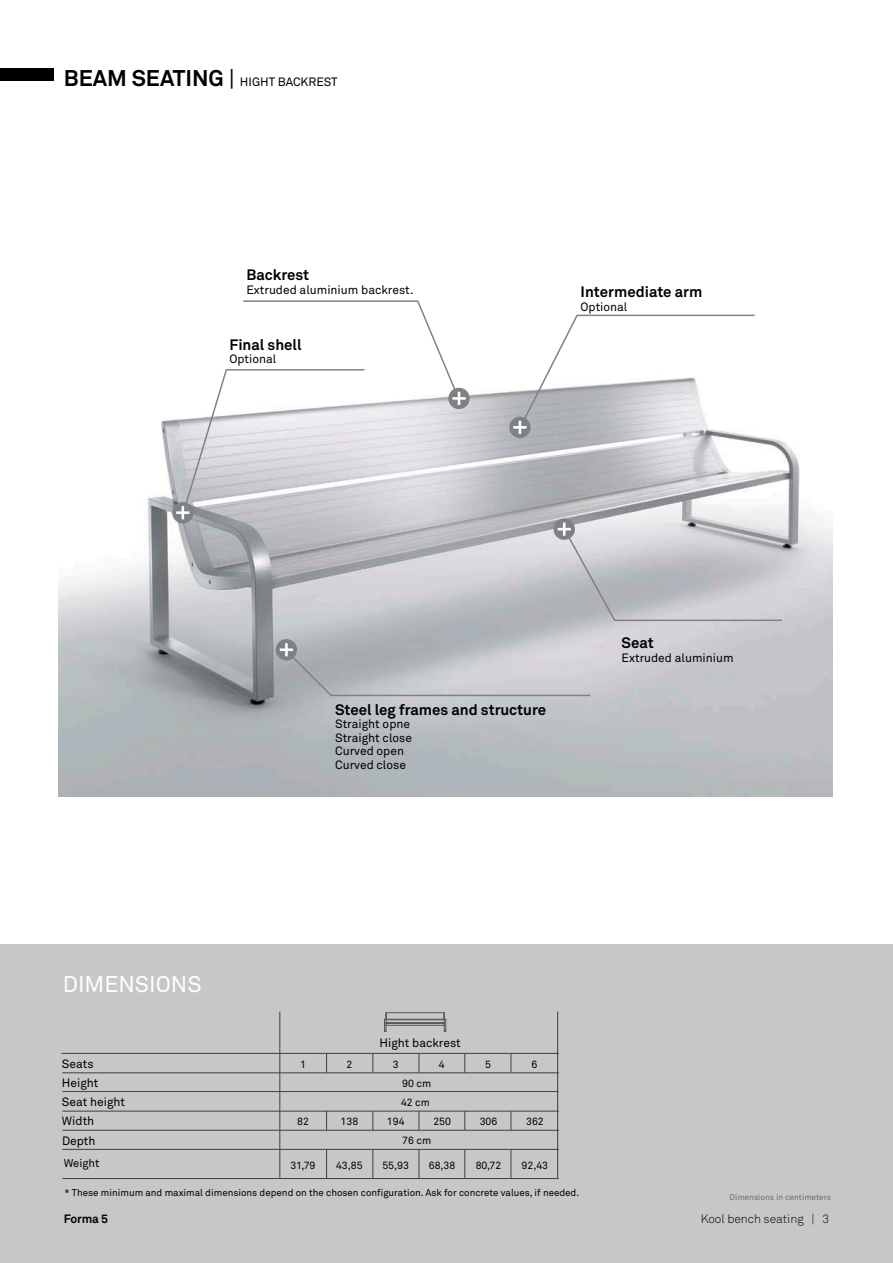
<style>
.page{position:relative;width:893px;height:1263px;background:#fff}
.page>*{position:absolute;margin:0;border:0;box-sizing:border-box;transform-origin:0 0}
.t1{font:22.5px "Akkurat";color:#fff}
.t2{font:700 15px "Akkurat";color:#000}
.t3{font:12px/13.5px "Akkurat";color:#000}
.t4{font:300 12px "Akkurat";color:#000}
.t5{font:700 12px "Akkurat";letter-spacing:-.02em;color:#000}
.t6{font:11.25px "Akkurat";color:#000}
.t7{font:10.5px/19.2px "Akkurat";color:#000}
.t8{font:9.75px "Akkurat";color:#000}
.t9{font:8.25px "Akkurat";color:#6d6d71}
.s1{font-weight:700;font-size:22.5px}
.s2{font-size:22.5px}
</style>
<div class="page">
<img style="left:59px;top:387px;width:773px;height:409px">
<div style="left:0;top:944px;width:893px;height:319px;background:#c6c7c9"></div>
<div style="left:0;top:68px;width:53px;height:13px;background:#000"></div>
<div style="left:554px;top:518px;width:21px;height:22px;background:#7f8284;border-radius:50%"></div>
<svg style="left:558px;top:522px;width:225px;height:100px"></svg>
<div style="left:276px;top:639px;width:21px;height:21px;background:#7f8284;border-radius:50%"></div>
<svg style="left:280px;top:643px;width:312px;height:54px"></svg>
<div style="left:448px;top:388px;width:22px;height:21px;background:#7f8284;border-radius:50%"></div>
<hr style="left:452px;top:397px;width:14px;height:3px;background:#fff">
<div style="left:172px;top:502px;width:22px;height:21px;background:#7f8284;border-radius:50%"></div>
<svg style="left:176px;top:300px;width:284px;height:219px"></svg>
<div style="left:509px;top:417px;width:22px;height:21px;background:#7f8284;border-radius:50%"></div>
<hr style="left:513px;top:426px;width:14px;height:3px;background:#fff">
<svg style="left:519px;top:314px;width:237px;height:120px"></svg>
<hr style="left:62px;top:1091px;width:497px;height:1px;background:#404041">
<hr style="left:62px;top:1072px;width:497px;height:1px;background:#404041">
<hr style="left:61px;top:1053px;width:498px;height:1px;background:#404041">
<hr style="left:62px;top:1111px;width:497px;height:1px;background:#404041">
<hr style="left:62px;top:1130px;width:497px;height:1px;background:#404041">
<hr style="left:62px;top:1149px;width:497px;height:1px;background:#404041">
<hr style="left:62px;top:1178px;width:497px;height:1px;background:#404041">
<hr style="left:557px;top:1011px;width:1px;height:167px;background:#404041">
<hr style="left:280px;top:1011px;width:1px;height:167px;background:#404041">
<svg style="left:419px;top:1054px;width:1px;height:19px"></svg>
<svg style="left:511px;top:1054px;width:1px;height:19px"></svg>
<svg style="left:373px;top:1054px;width:1px;height:19px"></svg>
<svg style="left:465px;top:1054px;width:1px;height:19px"></svg>
<svg style="left:326px;top:1054px;width:1px;height:19px"></svg>
<svg style="left:419px;top:1111px;width:1px;height:19px"></svg>
<svg style="left:419px;top:1150px;width:1px;height:28px"></svg>
<svg style="left:511px;top:1111px;width:1px;height:19px"></svg>
<svg style="left:511px;top:1149px;width:1px;height:29px"></svg>
<svg style="left:373px;top:1111px;width:1px;height:19px"></svg>
<svg style="left:373px;top:1149px;width:1px;height:29px"></svg>
<svg style="left:465px;top:1111px;width:1px;height:19px"></svg>
<svg style="left:465px;top:1149px;width:1px;height:29px"></svg>
<svg style="left:326px;top:1112px;width:1px;height:18px"></svg>
<svg style="left:326px;top:1150px;width:1px;height:28px"></svg>
<svg style="left:444px;top:1013px;width:2px;height:19px"></svg>
<svg style="left:384px;top:1013px;width:3px;height:19px"></svg>
<hr style="left:386px;top:1025px;width:58px;height:1px;background:#57595b">
<hr style="left:386px;top:1022px;width:58px;height:1px;background:#57595b">
<hr style="left:386px;top:1023px;width:58px;height:1px;background:#57595b">
<hr style="left:386px;top:1019px;width:58px;height:1px;background:#57595b">
<hr style="left:386px;top:1012px;width:58px;height:1px;background:#57595b">
<p class="t3" style="left:64px;top:74px;width:275px"><span class="s1">BEAM SEATING</span> <span class="s2">|</span> HIGHT BACKREST</p>
<p class="t2" style="left:246px;top:265px;width:64px">Backrest</p>
<p class="t3" style="left:246px;top:282px;width:169px">Extruded aluminium backrest.</p>
<p class="t2" style="left:230px;top:335px;width:74px">Final shell</p>
<p class="t3" style="left:230px;top:352px;width:48px">Optional</p>
<p class="t2" style="left:580px;top:282px;width:123px">Intermediate arm</p>
<p class="t3" style="left:580px;top:299px;width:48px">Optional</p>
<p class="t2" style="left:622px;top:634px;width:34px">Seat</p>
<p class="t3" style="left:622px;top:651px;width:114px">Extruded aluminium</p>
<p class="t2" style="left:335px;top:700px;width:213px">Steel leg frames and structure</p>
<p class="t3" style="left:335px;top:717px;width:78px">Straight opne<br>Straight close<br>Curved open<br>Curved close</p>
<h1 class="t1" style="left:63px;top:970px;width:140px">DIMENSIONS</h1>
<p class="t3" style="left:379px;top:1036px;width:83px">Hight backrest</p>
<p class="t3" style="left:62px;top:1057px;width:33px">Seats</p>
<p class="t3" style="left:62px;top:1095px;width:65px">Seat height</p>
<p class="t3" style="left:62px;top:1133px;width:35px">Depth</p>
<p class="t3" style="left:62px;top:1076px;width:38px">Height</p>
<p class="t3" style="left:62px;top:1114px;width:34px">Width</p>
<p class="t6" style="left:64px;top:1156px;width:37px">Weight</p>
<p class="t7" style="left:300px;top:1054px;width:7px">1</p>
<p class="t7" style="left:346px;top:1054px;width:7px">2</p>
<p class="t7" style="left:393px;top:1054px;width:7px">3</p>
<p class="t7" style="left:439px;top:1054px;width:7px">4</p>
<p class="t7" style="left:485px;top:1054px;width:7px">5</p>
<p class="t7" style="left:531px;top:1054px;width:7px">6</p>
<p class="t7" style="left:401px;top:1073px;width:32px">90 cm<br>42 cm</p>
<p class="t7" style="left:402px;top:1130px;width:30px">76 cm</p>
<p class="t7" style="left:297px;top:1112px;width:13px">82</p>
<p class="t7" style="left:341px;top:1112px;width:19px">138</p>
<p class="t7" style="left:387px;top:1112px;width:19px">194</p>
<p class="t7" style="left:433px;top:1112px;width:19px">250</p>
<p class="t7" style="left:480px;top:1112px;width:19px">306</p>
<p class="t7" style="left:526px;top:1112px;width:19px">362</p>
<p class="t7" style="left:290px;top:1155px;width:27px">31,79</p>
<p class="t7" style="left:336px;top:1155px;width:28px">43,85</p>
<p class="t7" style="left:382px;top:1155px;width:28px">55,93</p>
<p class="t7" style="left:429px;top:1155px;width:28px">68,38</p>
<p class="t7" style="left:476px;top:1155px;width:27px">80,72</p>
<p class="t7" style="left:522px;top:1155px;width:28px">92,43</p>
<p class="t8" style="left:65px;top:1186px;width:516px">* These minimum and maximal dimensions depend on the chosen configuration. Ask for concrete values, if needed.</p>
<p class="t5" style="left:64px;top:1211px;width:46px">Forma 5</p>
<p class="t9" style="left:729px;top:1192px;width:103px">Dimensions in centimeters</p>
<p class="t4" style="left:701px;top:1211px;width:130px">Kool bench seating | 3</p>
</div>
